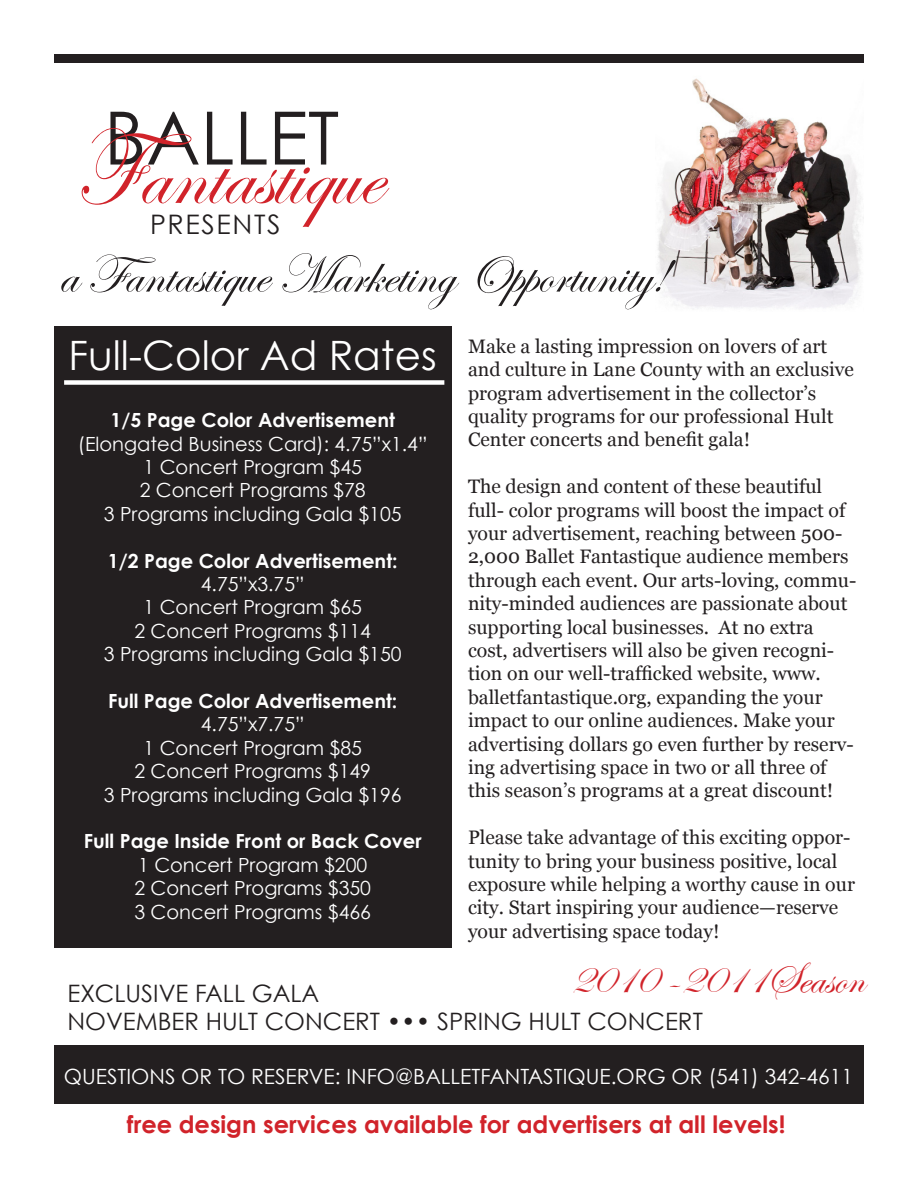
<style>
.page{position:relative;width:918px;height:1188px;background:#fff}
.page>*{position:absolute;margin:0;border:0;box-sizing:border-box;transform-origin:0 0}
.t1{font:92.85px "Edwardian Script ITC";color:#d1232a}
.t2{font:73.5px "Century Gothic";color:#231f20}
.t3{font:55.05px "Edwardian Script ITC";color:#231f20}
.t4{font:45px "Edwardian Script ITC";color:#d1232a}
.t5{font:40.5px "Century Gothic";color:#fff}
.t6{font:26.85px "Century Gothic";letter-spacing:.06em;color:#231f20}
.t7{font:24px "Century Gothic";color:#231f20}
.t8{font:700 24px "Century Gothic";color:#d1232a}
.t9{font:21px "Century Gothic";color:#fff}
.t10{font:19.5px/23.4px "Georgia";color:#231f20}
.t11{font:19.5px/23.4px "Century Gothic";color:#fff;text-align:center}
.t12{font:700 19.5px "Century Gothic";color:#fff}
.s1{font-size:111.45px}
.s2{font-weight:700}
</style>
<div class="page">
<div style="left:54px;top:54px;width:810px;height:9px;background:#231f20"></div>
<img style="left:658px;top:78px;width:206px;height:231px">
<div style="left:54px;top:326px;width:398px;height:622px;background:#231f20"></div>
<div style="left:54px;top:1046px;width:810px;height:58px;background:#231f20"></div>
<div style="left:64px;top:380px;width:380px;height:5px;background:#fff"></div>
<p class="t2" style="left:104px;top:93px;width:237px">BALLET</p>
<p class="t1" style="left:76px;top:123px;width:306px"><span class="s1">F</span>antastique</p>
<p class="t6" style="left:150px;top:208px;width:132px">PRESENTS</p>
<p class="t3" style="left:58px;top:244px;width:610px">a Fantastique Marketing Opportunity!</p>
<p class="t5" style="left:68px;top:331px;width:370px">Full-Color Ad Rates</p>
<p class="t10" style="left:468px;top:335px;width:387px">Make a lasting impression on lovers of art and culture in Lane County with an exclusive program advertisement in the collector’s quality programs for our professional Hult Center concerts and benefit gala!</p>
<p class="t10" style="left:468px;top:475px;width:390px">The design and content of these beautiful full- color programs will boost the impact of your advertisement, reaching between 500- 2,000 Ballet Fantastique audience members through each event. Our arts-loving, commu&shy;nity-minded audiences are passionate about supporting local businesses. At no extra cost, advertisers will also be given recogni&shy;tion on our well-trafficked website, www. balletfantastique.org, expanding the your impact to our online audiences. Make your advertising dollars go even further by reserv&shy;ing advertising space in two or all three of this season’s programs at a great discount!</p>
<p class="t10" style="left:468px;top:826px;width:388px">Please take advantage of this exciting oppor&shy;tunity to bring your business positive, local exposure while helping a worthy cause in our city. Start inspiring your audience—reserve your advertising space today!</p>
<p class="t11" style="left:78px;top:408px;width:351px"><span class="s2">1/5 Page Color Advertisement </span>(Elongated Business Card): 4.75”x1.4”</p>
<p class="t11" style="left:144px;top:455px;width:220px">1 Concert Program $45</p>
<p class="t11" style="left:140px;top:478px;width:227px">2 Concert Programs $78</p>
<p class="t11" style="left:104px;top:502px;width:299px">3 Programs including Gala $105</p>
<p class="t12" style="left:108px;top:548px;width:291px">1/2 Page Color Advertisement:</p>
<p class="t11" style="left:201px;top:572px;width:105px">4.75”x3.75”</p>
<p class="t11" style="left:144px;top:595px;width:220px">1 Concert Program $65</p>
<p class="t11" style="left:134px;top:619px;width:238px">2 Concert Programs $114</p>
<p class="t11" style="left:104px;top:642px;width:299px">3 Programs including Gala $150</p>
<p class="t12" style="left:108px;top:689px;width:291px">Full Page Color Advertisement:</p>
<p class="t11" style="left:201px;top:712px;width:105px">4.75”x7.75”</p>
<p class="t11" style="left:144px;top:736px;width:220px">1 Concert Program $85</p>
<p class="t11" style="left:134px;top:759px;width:238px">2 Concert Programs $149</p>
<p class="t11" style="left:104px;top:783px;width:299px">3 Programs including Gala $196</p>
<p class="t12" style="left:84px;top:829px;width:339px">Full Page Inside Front or Back Cover</p>
<p class="t11" style="left:138px;top:853px;width:231px">1 Concert Program $200</p>
<p class="t11" style="left:134px;top:876px;width:238px">2 Concert Programs $350</p>
<p class="t11" style="left:134px;top:900px;width:238px">3 Concert Programs $466</p>
<p class="t4" style="left:570px;top:954px;width:295px">2010 -2011Season</p>
<p class="t7" style="left:68px;top:978px;width:253px">EXCLUSIVE FALL GALA</p>
<p class="t7" style="left:68px;top:1007px;width:637px">NOVEMBER HULT CONCERT ••• SPRING HULT CONCERT</p>
<p class="t9" style="left:64px;top:1063px;width:791px">QUESTIONS OR TO RESERVE: INFO@BALLETFANTASTIQUE.ORG OR (541) 342-4611</p>
<p class="t8" style="left:127px;top:1109px;width:660px">free design services available for advertisers at all levels!</p>
</div>
